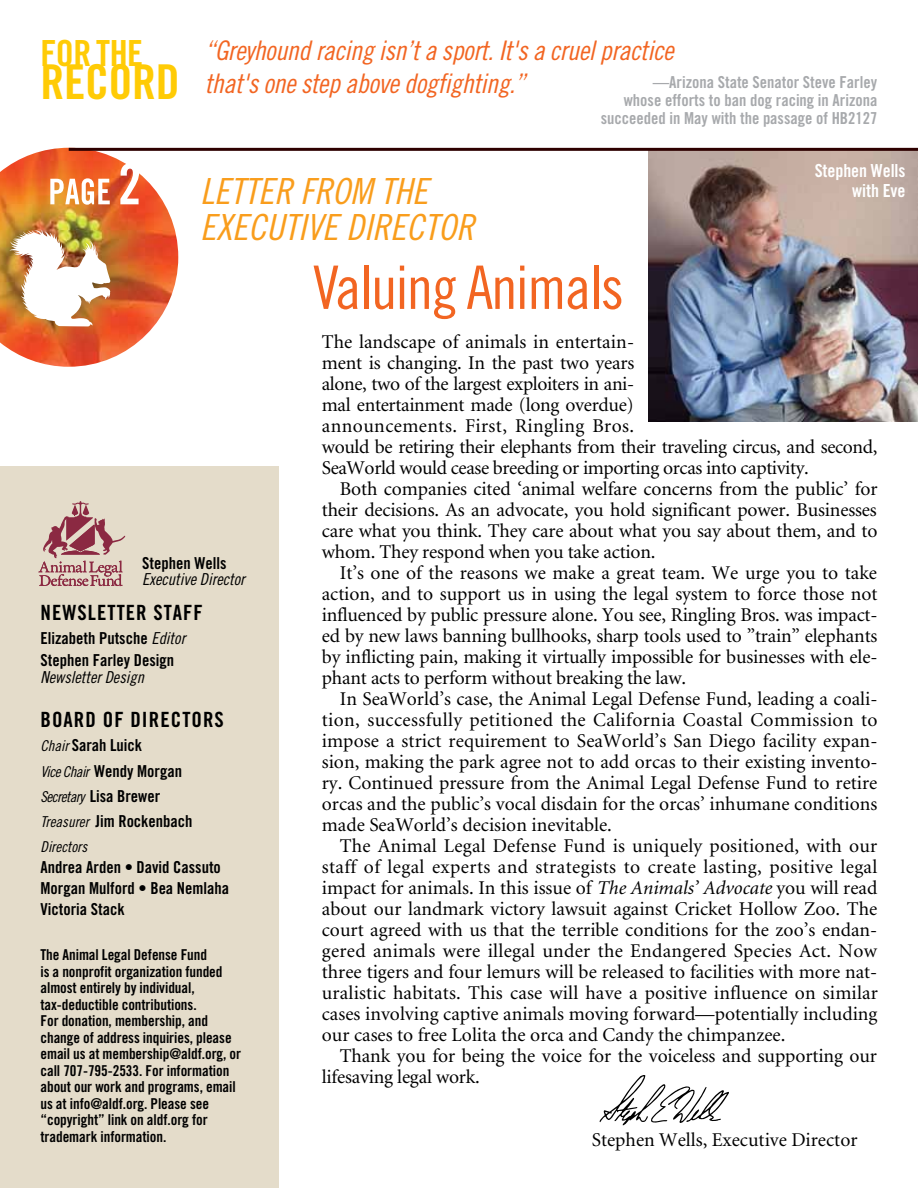
<style>
.page{position:relative;width:918px;height:1188px;background:#fff}
.page>*{position:absolute;margin:0;border:0;box-sizing:border-box;transform-origin:0 0}
.t1{font:60px "Trade Gothic LT Cond Eighteen";letter-spacing:-.035em;color:#f26522}
.t2{font:48px "Trade Gothic LT Std Bd Cn 20";color:#ffcb05}
.t3{font:36px/36px "Trade Gothic LT Std Cn 18 Obl";color:#f99d1c}
.t4{font:36px "Trade Gothic LT Std Bd Cn 20";color:#ffcb05}
.t5{font:27px/32.2px "Trade Gothic LT Std Cn 18 Obl";letter-spacing:-.015em;color:#f26522}
.t6{font:21px "Trade Gothic LT Std Bd Cn 20";letter-spacing:.05em;color:#000}
.t7{font:19.5px/21px "Minion";letter-spacing:-.01em;color:#000;text-align:justify}
.t8{font:18px/19.5px "Trade Gothic LT Std Bd Cn 20";letter-spacing:-.005em;color:#fff;text-align:right}
.t9{font:16.5px/25.3px "Trade Gothic LT Std Bd Cn 20";color:#000}
.t10{font:16.5px/18px "Trade Gothic LT Std Bd Cn 20";color:#a7a9ac;text-align:right}
.t11{font:16.5px "Trade Gothic LT Std Cn 18 Obl";color:#000}
.t12{font:15px/16.5px "Trade Gothic LT Std Bd Cn 20";letter-spacing:-.005em;color:#000}
.t13{font:15px "Trade Gothic LT Std Cn 18 Obl";color:#000}
.s1{font-family:"Trade Gothic LT Std Cn 18 Obl"}
.s2{font-family:"Trade Gothic LT Std Cn 18 Obl";font-size:15px}
.s3{font-style:italic}
</style>
<div class="page">
<div style="left:0;top:466px;width:279px;height:722px;background:#e4dcca"></div>
<svg style="left:38px;top:501px;width:88px;height:85px"></svg>
<svg style="left:599px;top:1075px;width:130px;height:51px"></svg>
<img style="left:0;top:148px;width:178px;height:219px">
<img style="left:9px;top:229px;width:102px;height:98px">
<svg style="left:50px;top:178px;width:60px;height:27px"></svg>
<svg style="left:120px;top:163px;width:19px;height:41px"></svg>
<img style="left:649px;top:151px;width:269px;height:270px">
<hr style="left:69px;top:148px;width:849px;height:3px;background:#2e0000">
<h3 class="t4" style="left:40px;top:32px;width:101px">For the</h3>
<h2 class="t2" style="left:40px;top:53px;width:47px">Record</h2>
<h3 class="t5" style="left:205px;top:35px;width:470px">“Greyhound racing isn’t a sport. It's a cruel practice that's one step above dogfighting.”</h3>
<p class="t10" style="left:601px;top:73px;width:278px">—Arizona State Senator Steve Farley<br>whose efforts to ban dog racing in Arizona succeeded in May with the passage of HB2127</p>
<p class="t8" style="left:815px;top:161px;width:92px">Stephen Wells with Eve</p>
<h3 class="t3" style="left:200px;top:174px;width:275px">LETTER FROM THE<br>EXECUTIVE DIRECTOR</h3>
<h1 class="t1" style="left:313px;top:252px;width:313px">Valuing Animals</h1>
<p class="t9" style="left:142px;top:550px;width:86px">Stephen Wells</p>
<p class="t11" style="left:142px;top:569px;width:104px">Executive Director</p>
<p class="t6" style="left:40px;top:599px;width:164px">NEWSLETTER STAFF</p>
<p class="t9" style="left:40px;top:627px;width:146px;line-height:22px">Elizabeth Putsche <span class="s1">Editor<br></span>Stephen Farley Design</p>
<p class="t11" style="left:40px;top:667px;width:105px">Newsletter Design</p>
<p class="t6" style="left:40px;top:706px;width:185px">BOARD OF DIRECTORS</p>
<p class="t9" style="left:40px;top:733px;width:154px"><span class="s2">Chair</span> Sarah Luick<br><span class="s2">Vice Chair</span> Wendy Morgan<br><span class="s2">Secretary</span> Lisa Brewer<br><span class="s2">Treasurer</span> Jim Rockenbach</p>
<p class="t13" style="left:40px;top:837px;width:48px">Directors</p>
<p class="t9" style="left:41px;top:857px;width:190px;line-height:21px">Andrea Arden • David Cassuto<br>Morgan Mulford • Bea Nemlaha<br>Victoria Stack</p>
<p class="t12" style="left:40px;top:946px;width:202px">The Animal Legal Defense Fund<br>is a nonprofit organization funded almost entirely by individual, tax-deductible contributions.<br>For donation, membership, and change of address inquiries, please email us at membership@aldf.org, or call 707-795-2533. For information about our work and programs, email us at info@aldf.org. Please see “copyright” link on aldf.org for trademark information.</p>
<p class="t7" style="left:322px;top:332px;width:557px;text-align:left">The landscape of animals in entertain-<br>ment is changing. In the past two years<br>alone, two of the largest exploiters in ani-<br>mal entertainment made (long overdue)<br>announcements. First, Ringling Bros.<br>would be retiring their elephants from their traveling circus, and second, SeaWorld would cease breeding or importing orcas into captivity.</p>
<p class="t7" style="left:322px;top:479px;width:557px;text-indent:18px">Both companies cited ‘animal welfare concerns from the public’ for their decisions. As an advocate, you hold significant power. Businesses care what you think. They care about what you say about them, and to whom. They respond when you take action.</p>
<p class="t7" style="left:322px;top:563px;width:557px;text-indent:18px">It’s one of the reasons we make a great team. We urge you to take action, and to support us in using the legal system to force those not influenced by public pressure alone. You see, Ringling Bros. was impact&shy;ed by new laws banning bullhooks, sharp tools used to ”train” elephants by inflicting pain, making it virtually impossible for businesses with ele&shy;phant acts to perform without breaking the law.</p>
<p class="t7" style="left:322px;top:689px;width:557px;text-indent:18px">In SeaWorld’s case, the Animal Legal Defense Fund, leading a coali&shy;tion, successfully petitioned the California Coastal Commission to impose a strict requirement to SeaWorld’s San Diego facility expan&shy;sion, making the park agree not to add orcas to their existing invento&shy;ry. Continued pressure from the Animal Legal Defense Fund to retire orcas and the public’s vocal disdain for the orcas’ inhumane conditions made SeaWorld’s decision inevitable.</p>
<p class="t7" style="left:322px;top:836px;width:558px;text-indent:18px">The Animal Legal Defense Fund is uniquely positioned, with our staff of legal experts and strategists to create lasting, positive legal impact for animals. In this issue of <span class="s3">The Animals’ Advocate</span> you will read about our landmark victory lawsuit against Cricket Hollow Zoo. The court agreed with us that the terrible conditions for the zoo’s endan&shy;gered animals were illegal under the Endangered Species Act. Now three tigers and four lemurs will be released to facilities with more nat&shy;uralistic habitats. This case will have a positive influence on similar cases involving captive animals moving forward—potentially including our cases to free Lolita the orca and Candy the chimpanzee.</p>
<p class="t7" style="left:322px;top:1046px;width:557px;text-indent:18px">Thank you for being the voice for the voiceless and supporting our lifesaving legal work.</p>
<p class="t7" style="left:592px;top:1130px;width:267px">Stephen Wells, Executive Director</p>
</div>
